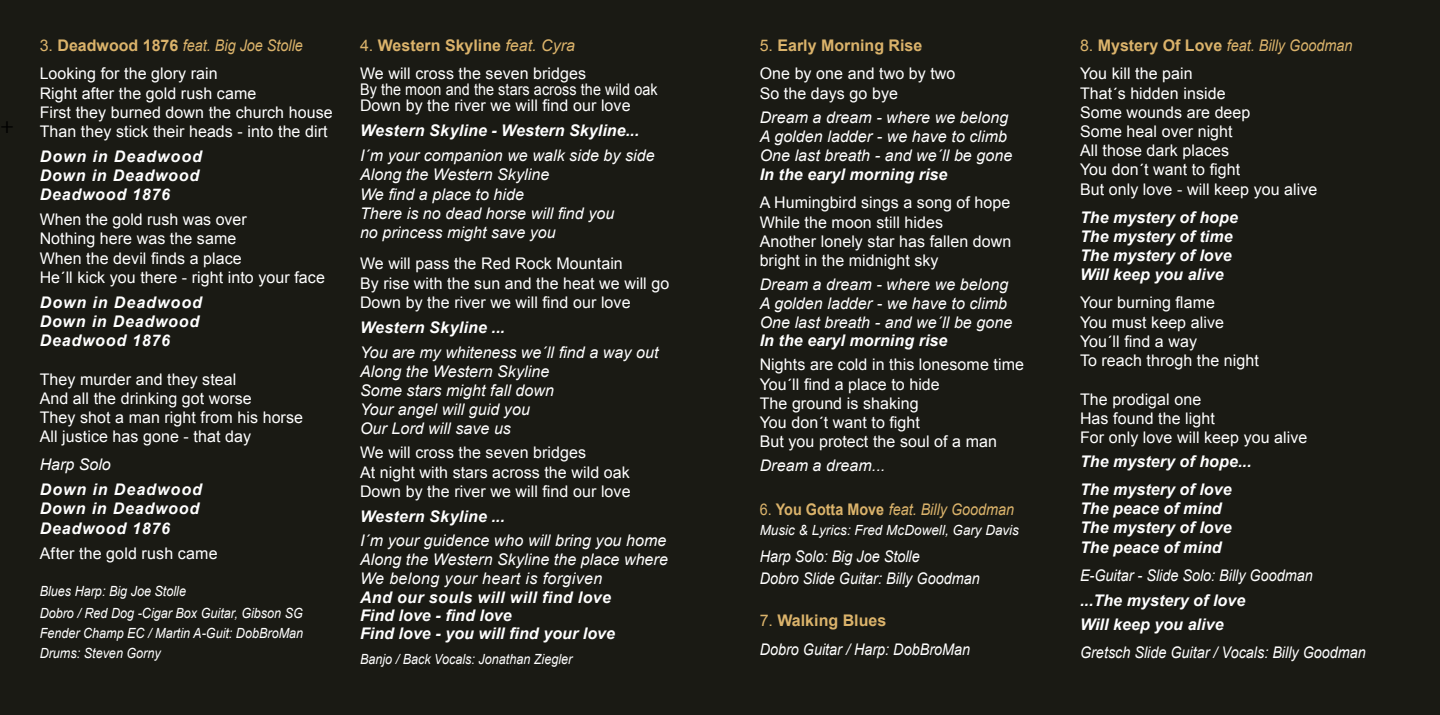
<style>
.page{position:relative;width:1440px;height:715px;background:#fff}
.page>*{position:absolute;margin:0;border:0;box-sizing:border-box;transform-origin:0 0}
.t1{font:16px/19.2px "Arial";letter-spacing:.005em;color:#fff}
.t2{font:italic 16px/19.2px "Arial";letter-spacing:.005em;color:#fff}
.t3{font:italic 700 16px/19.2px "Arial";letter-spacing:.005em;color:#fff}
.t4{font:italic 16px/22px "Arial";letter-spacing:.005em;color:#fff;scale:.9 1}
.t5{font:italic 700 16px/19.2px "Arial";letter-spacing:.05em;color:#fff}
.t6{font:italic 16px/28px "Arial";color:#dbb36b;scale:.9 1}
.t7{font:16px/16px "Arial";letter-spacing:.005em;color:#fff;scale:.9 1}
.t8{font:italic 14px/22px "Arial";color:#fff;scale:.9 1}
.t9{font:italic 14px "Arial";color:#fff;scale:.96 1}
.s1{color:#dbb36b}
.s2{font-weight:700;color:#dbb36b}
.s3{font-style:italic;color:#dbb36b}
.s4{font-style:normal}
.s5{font-weight:700;font-style:normal}
.s6{font-style:normal;color:#dbb36b}
.s7{font-weight:700;font-style:normal;color:#dbb36b}
.s8{font-style:normal;color:#fff}
</style>
<div class="page">
<div style="left:0;top:0;width:1440px;height:714px;background:#1a1a14"></div>
<p class="t1" style="left:40px;top:32px;width:265px;line-height:28px"><span class="s1">3.</span> <span class="s2">Deadwood 1876</span> <span class="s3">feat. Big Joe Stolle<br></span>Looking for the glory rain</p>
<p class="t1" style="left:40px;top:83px;width:294px">Right after the gold rush came<br>First they burned down the church house<br>Than they stick their heads - into the dirt</p>
<p class="t5" style="left:40px;top:147px;width:164px">Down in Deadwood<br>Down in Deadwood<br>Deadwood 1876</p>
<p class="t1" style="left:40px;top:210px;width:287px">When the gold rush was over<br>Nothing here was the same<br>When the devil finds a place<br>He´ll kick you there - right into your face</p>
<p class="t5" style="left:40px;top:293px;width:164px">Down in Deadwood<br>Down in Deadwood<br>Deadwood 1876</p>
<p class="t1" style="left:40px;top:369px;width:265px">They murder and they steal<br>And all the drinking got worse<br>They shot a man right from his horse<br>All justice has gone - that day</p>
<p class="t2" style="left:40px;top:455px;width:73px">Harp Solo</p>
<p class="t5" style="left:40px;top:480px;width:164px">Down in Deadwood<br>Down in Deadwood<br>Deadwood 1876</p>
<p class="t1" style="left:40px;top:543px;width:180px">After the gold rush came</p>
<p class="t8" style="left:40px;top:580px;width:294px">Blues Harp: Big Joe Stolle<br>Dobro / Red Dog -Cigar Box Guitar, Gibson SG</p>
<p class="t8" style="left:40px;top:623px;width:294px;line-height:20px">Fender Champ EC / Martin A-Guit: DobBroMan<br>Drums: Steven Gorny</p>
<p class="t1" style="left:360px;top:32px;width:228px;line-height:28px"><span class="s1">4.</span> <span class="s2">Western Skyline</span> <span class="s3">feat. Cyra<br></span>We will cross the seven bridges</p>
<p class="t7" style="left:360px;top:82px;width:332px">By the moon and the stars across the wild oak<br>Down by the river we will find our love</p>
<p class="t3" style="left:360px;top:122px;width:281px">Western Skyline - Western Skyline...</p>
<p class="t2" style="left:360px;top:146px;width:296px">I´m your companion we walk side by side<br>Along the Western Skyline<br>We find a place to hide<br>There is no dead horse will find you<br>no princess might save you</p>
<p class="t1" style="left:360px;top:254px;width:311px">We will pass the Red Rock Mountain<br>By rise with the sun and the heat we will go<br>Down by the river we will find our love</p>
<p class="t3" style="left:360px;top:318px;width:147px">Western Skyline ...</p>
<p class="t2" style="left:360px;top:342px;width:300px">You are my whiteness we´ll find a way out<br>Along the Western Skyline<br>Some stars might fall down<br>Your angel will guid you<br>Our Lord will save us</p>
<p class="t1" style="left:360px;top:443px;width:272px">We will cross the seven bridges<br>At night with stars across the wild oak<br>Down by the river we will find our love</p>
<p class="t3" style="left:360px;top:507px;width:146px">Western Skyline ...</p>
<p class="t2" style="left:360px;top:530px;width:309px;text-align:justify">I´m your guidence who will bring you home Along the Western Skyline the place where We belong your heart is forgiven</p>
<p class="t3" style="left:360px;top:589px;width:257px;line-height:18px">And our souls will will find love<br>Find love - find love<br>Find love - you will find your love</p>
<p class="t8" style="left:360px;top:647px;width:238px">Banjo / Back Vocals: Jonathan Ziegler</p>
<p class="t1" style="left:760px;top:32px;width:197px;line-height:28px"><span class="s1">5.</span> <span class="s2">Early Morning Rise<br></span>One by one and two by two</p>
<p class="t1" style="left:760px;top:83px;width:140px">So the days go bye</p>
<p class="t2" style="left:760px;top:108px;width:254px">Dream a dream - where we belong<br>A golden ladder - we have to climb<br>One last breath - and we´ll be gone</p>
<p class="t3" style="left:760px;top:166px;width:189px">In the earyl morning rise</p>
<p class="t1" style="left:760px;top:193px;width:253px">A Humingbird sings a song of hope<br>While the moon still hides<br>Another lonely star has fallen down bright in the midnight sky</p>
<p class="t2" style="left:760px;top:275px;width:254px">Dream a dream - where we belong<br>A golden ladder - we have to climb<br>One last breath - and we´ll be gone</p>
<p class="t3" style="left:760px;top:332px;width:189px">In the earyl morning rise</p>
<p class="t1" style="left:760px;top:355px;width:266px">Nights are cold in this lonesome time<br>You´ll find a place to hide<br>The ground is shaking<br>You don´t want to fight<br>But you protect the soul of a man</p>
<p class="t2" style="left:760px;top:456px;width:127px">Dream a dream...</p>
<p class="t6" style="left:760px;top:495px;width:284px"><span class="s4">6.</span> <span class="s5">You Gotta Move</span> feat. Billy Goodman</p>
<p class="t9" style="left:760px;top:520px;width:272px">Music &amp; Lyrics: Fred McDowell, Gary Davis</p>
<p class="t4" style="left:760px;top:545px;width:246px">Harp Solo: Big Joe Stolle<br>Dobro Slide Guitar: Billy Goodman</p>
<p class="t4" style="left:760px;top:606px;width:235px;line-height:28.8px"><span class="s6">7.</span> <span class="s7">Walking Blues<br></span>Dobro Guitar / Harp: DobBroMan</p>
<p class="t6" style="left:1080px;top:32px;width:304px"><span class="s4">8.</span> <span class="s5">Mystery Of Love</span> feat. Billy Goodman<br><span class="s8">You kill the pain</span></p>
<p class="t1" style="left:1080px;top:83px;width:239px">That´s hidden inside<br>Some wounds are deep<br>Some heal over night<br>All those dark places<br>You don´t want to fight<br>But only love - will keep you alive</p>
<p class="t3" style="left:1080px;top:208px;width:159px">The mystery of hope<br>The mystery of time<br>The mystery of love<br>Will keep you alive</p>
<p class="t1" style="left:1080px;top:293px;width:180px">Your burning flame<br>You must keep alive<br>You´ll find a way<br>To reach throgh the night</p>
<p class="t1" style="left:1080px;top:389px;width:229px">The prodigal one<br>Has found the light<br>For only love will keep you alive</p>
<p class="t3" style="left:1080px;top:448px;width:173px;line-height:28px">The mystery of hope...<br>The mystery of love</p>
<p class="t3" style="left:1080px;top:499px;width:153px">The peace of mind<br>The mystery of love<br>The peace of mind</p>
<p class="t4" style="left:1080px;top:565px;width:260px">E-Guitar - Slide Solo: Billy Goodman</p>
<p class="t3" style="left:1080px;top:588px;width:167px;line-height:24px">...The mystery of love<br>Will keep you alive</p>
<p class="t4" style="left:1080px;top:641px;width:319px">Gretsch Slide Guitar / Vocals: Billy Goodman</p>
</div>
